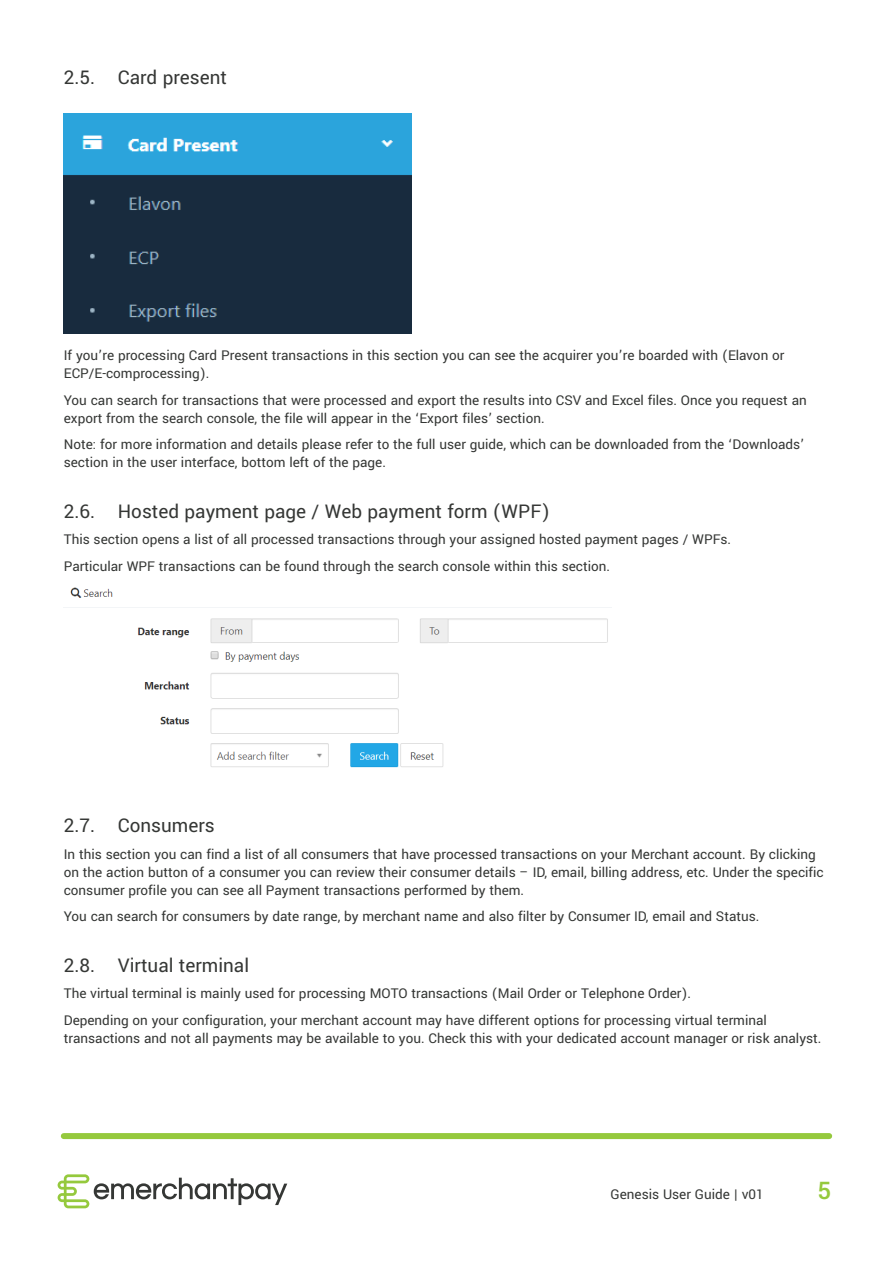
<style>
.page{position:relative;width:893px;height:1263px;background:#fff}
.page>*{position:absolute;margin:0;border:0;box-sizing:border-box;transform-origin:0 0}
.t1{font:500 27px "Yantramanav";color:#95c93d}
.t2{font:21px "Yantramanav";color:#353735}
.t3{font:15px/18px "Yantramanav";color:#353735}
</style>
<div class="page">
<svg style="left:58px;top:1174px;width:229px;height:34px"></svg>
<div style="left:64px;top:1133px;width:765px;height:6px;background:#95c93d"></div>
<img style="left:64px;top:113px;width:347px;height:221px">
<img style="left:64px;top:587px;width:547px;height:181px">
<h2 class="t2" style="left:64px;top:64px;width:165px">2.5. Card present</h2>
<p class="t3" style="left:64px;top:347px;width:722px">If you’re processing Card Present transactions in this section you can see the acquirer you’re boarded with (Elavon or<br>ECP/E-comprocessing).</p>
<p class="t3" style="left:64px;top:391px;width:744px">You can search for transactions that were processed and export the results into CSV and Excel files. Once you request an export from the search console, the file will appear in the ‘Export files’ section.</p>
<p class="t3" style="left:64px;top:436px;width:742px">Note: for more information and details please refer to the full user guide, which can be downloaded from the ‘Downloads’ section in the user interface, bottom left of the page.</p>
<h2 class="t2" style="left:64px;top:498px;width:487px">2.6. Hosted payment page / Web payment form (WPF)</h2>
<p class="t3" style="left:64px;top:527px;width:669px;line-height:26.5px">This section opens a list of all processed transactions through your assigned hosted payment pages / WPFs.<br>Particular WPF transactions can be found through the search console within this section.</p>
<h2 class="t2" style="left:64px;top:812px;width:153px">2.7. Consumers</h2>
<p class="t3" style="left:64px;top:845px;width:761px">In this section you can find a list of all consumers that have processed transactions on your Merchant account. By clicking on the action button of a consumer you can review their consumer details – ID, email, billing address, etc. Under the specific consumer profile you can see all Payment transactions performed by them.</p>
<p class="t3" style="left:64px;top:908px;width:697px">You can search for consumers by date range, by merchant name and also filter by Consumer ID, email and Status.</p>
<h2 class="t2" style="left:64px;top:952px;width:187px">2.8. Virtual terminal</h2>
<p class="t3" style="left:64px;top:981px;width:705px;line-height:26.5px">The virtual terminal is mainly used for processing MOTO transactions (Mail Order or Telephone Order).<br>Depending on your configuration, your merchant account may have different options for processing virtual terminal</p>
<p class="t3" style="left:64px;top:1029px;width:759px">transactions and not all payments may be available to you. Check this with your dedicated account manager or risk analyst.</p>
<p class="t3" style="left:610px;top:1185px;width:155px">Genesis User Guide | v01</p>
<h1 class="t1" style="left:817px;top:1174px;width:15px">5</h1>
</div>
